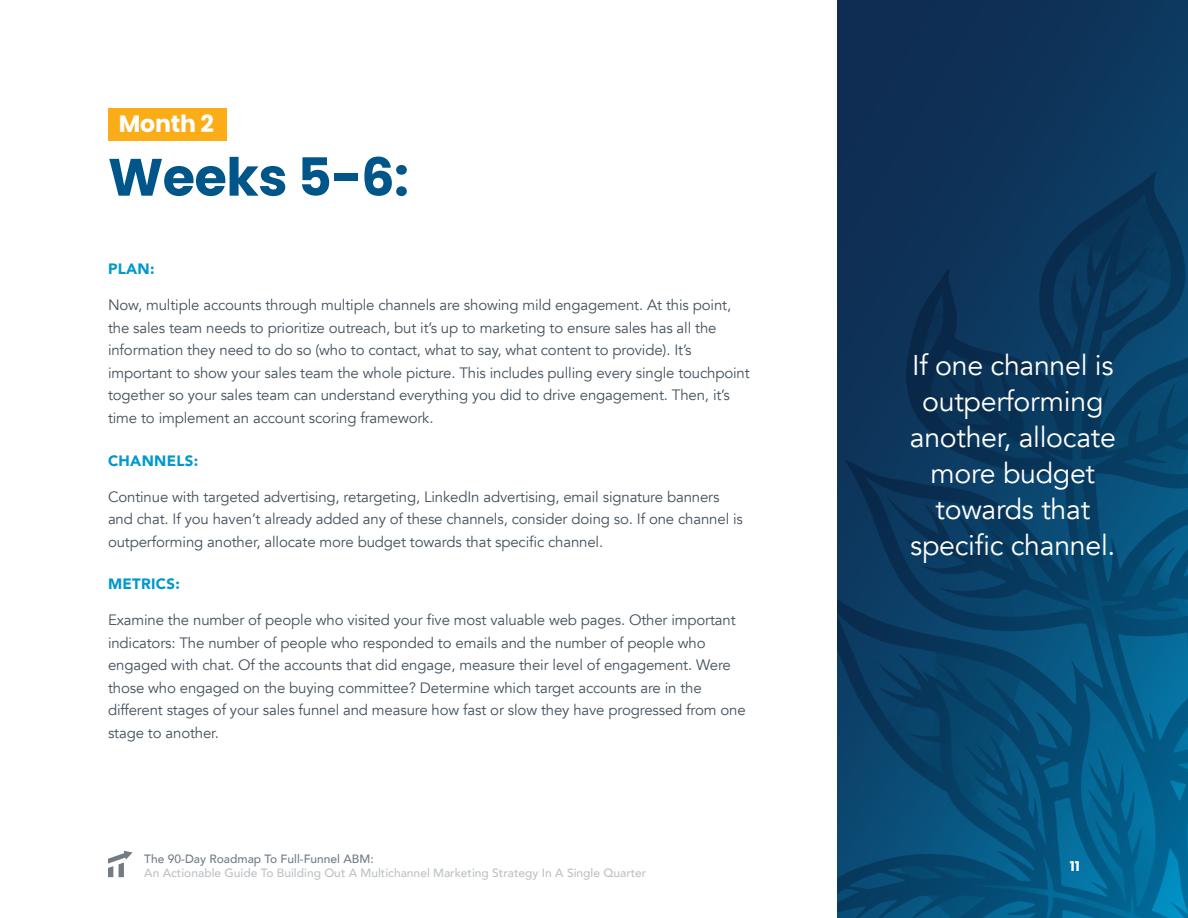
<style>
.page{position:relative;width:1188px;height:918px;background:#fff}
.page>*{position:absolute;margin:0;border:0;box-sizing:border-box;transform-origin:0 0}
.t1{font:700 52.5px "Poppins";letter-spacing:-.01em;color:#005589}
.t2{font:28.5px/36px "Avenir";letter-spacing:-.01em;color:#fff;text-align:center}
.t3{font:700 23.7px "Poppins";letter-spacing:-.01em;color:#fff}
.t4{font:15px/22.5px "Avenir";letter-spacing:-.01em;color:#44515c}
.t5{font:900 15px "Avenir";letter-spacing:.02em;color:#0098cd}
.t6{font:700 13.5px "Poppins";color:#fff}
.t7{font:500 12px "Avenir";color:#bdc2c6}
.t8{font:500 12px "Avenir";color:#737c85}
</style>
<div class="page">
<div style="left:837px;top:0;width:351px;height:918px;background:#0e3157"></div>
<img style="left:838px;top:162px;width:350px;height:756px">
<svg style="left:108px;top:851px;width:24px;height:26px"></svg>
<div style="left:108px;top:108px;width:119px;height:33px;background:#fbad18"></div>
<h3 class="t3" style="left:119px;top:110px;width:97px">Month 2</h3>
<h1 class="t1" style="left:108px;top:147px;width:302px">Weeks 5-6:</h1>
<p class="t5" style="left:108px;top:256px;width:48px">PLAN:</p>
<p class="t4" style="left:108px;top:294px;width:643px">Now, multiple accounts through multiple channels are showing mild engagement. At this point, the sales team needs to prioritize outreach, but it’s up to marketing to ensure sales has all the information they need to do so (who to contact, what to say, what content to provide). It’s important to show your sales team the whole picture. This includes pulling every single touchpoint together so your sales team can understand everything you did to drive engagement. Then, it’s time to implement an account scoring framework.</p>
<p class="t5" style="left:108px;top:447px;width:92px">CHANNELS:</p>
<p class="t4" style="left:108px;top:485px;width:636px">Continue with targeted advertising, retargeting, LinkedIn advertising, email signature banners and chat. If you haven’t already added any of these channels, consider doing so. If one channel is outperforming another, allocate more budget towards that specific channel.</p>
<p class="t5" style="left:108px;top:571px;width:73px">METRICS:</p>
<p class="t4" style="left:108px;top:609px;width:639px">Examine the number of people who visited your five most valuable web pages. Other important indicators: The number of people who responded to emails and the number of people who engaged with chat. Of the accounts that did engage, measure their level of engagement. Were those who engaged on the buying committee? Determine which target accounts are in the different stages of your sales funnel and measure how fast or slow they have progressed from one stage to another.</p>
<p class="t8" style="left:144px;top:848px;width:231px">The 90-Day Roadmap To Full-Funnel ABM:</p>
<p class="t7" style="left:144px;top:863px;width:504px">An Actionable Guide To Building Out A Multichannel Marketing Strategy In A Single Quarter</p>
<h2 class="t2" style="left:910px;top:348px;width:208px">If one channel is outperforming another, allocate more budget towards that specific channel.</h2>
<p class="t6" style="left:1070px;top:859px;width:12px">11</p>
</div>
